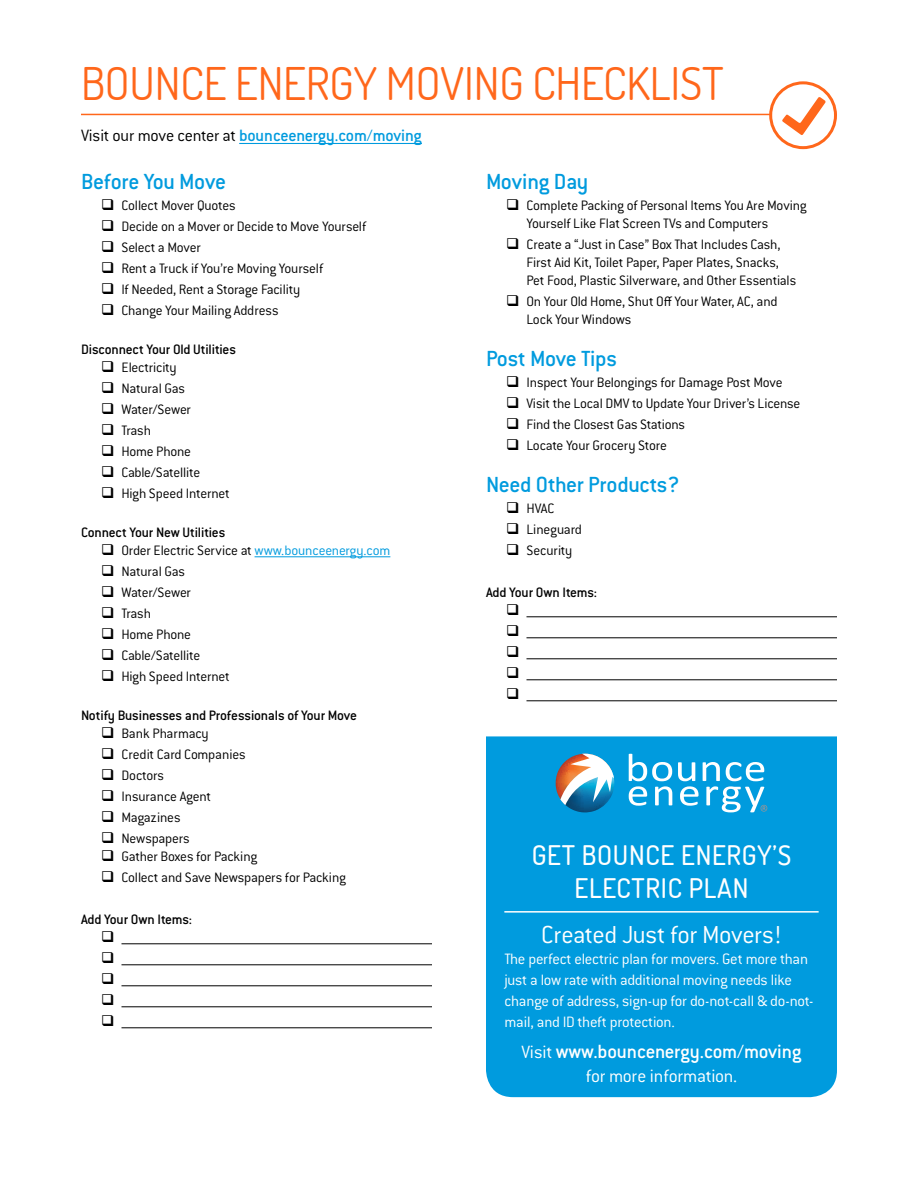
<style>
.page{position:relative;width:918px;height:1188px;background:#fff}
.page>*{position:absolute;margin:0;border:0;box-sizing:border-box;transform-origin:0 0}
.t1{font:45px "Dosis";letter-spacing:-.005em;color:#ff671b}
.t2{font:500 27px/32.4px "Dosis";letter-spacing:.025em;color:#fff;text-align:center}
.t3{font:300 27px "Conduit ITC Std";letter-spacing:-.015em;color:#fff}
.t4{font:500 24px "Conduit ITC Std";letter-spacing:-.015em;color:#009bde}
.t5{font:500 21px "Conduit ITC Std";letter-spacing:-.01em;color:#fff}
.t6{font:300 19.5px "Conduit ITC Std";letter-spacing:-.015em;color:#fff}
.t7{font:500 18px "Conduit ITC Std";letter-spacing:-.015em;color:#009bde}
.t8{font:300 16.5px/21px "Conduit ITC Std";letter-spacing:-.015em;color:#fff}
.t9{font:300 15px/21px "Conduit ITC Std";letter-spacing:-.015em;color:#000}
.t10{font:500 15px/18px "Conduit ITC Std";letter-spacing:-.01em;color:#000}
.s1{font-weight:300;color:#000}
.s2{font-weight:300}
.s3{font-weight:300;color:#009bde}
.s4{font-weight:300;font-size:19.5px}
</style>
<div class="page">
<div style="left:486px;top:736px;width:351px;height:361px;background:#009bde"></div>
<hr style="left:504px;top:911px;width:315px;height:2px;background:#fff">
<hr style="left:81px;top:114px;width:756px;height:1px;background:#ff671b">
<hr style="left:239px;top:143px;width:183px;height:1px;background:#009bde">
<hr style="left:255px;top:556px;width:135px;height:1px;background:#009bde">
<hr style="left:122px;top:943px;width:310px;height:1px;background:#000">
<hr style="left:122px;top:964px;width:310px;height:1px;background:#000">
<hr style="left:122px;top:985px;width:310px;height:1px;background:#000">
<hr style="left:122px;top:1006px;width:310px;height:1px;background:#000">
<hr style="left:122px;top:1027px;width:310px;height:1px;background:#000">
<hr style="left:526px;top:616px;width:311px;height:1px;background:#000">
<hr style="left:526px;top:637px;width:311px;height:1px;background:#000">
<hr style="left:526px;top:658px;width:311px;height:1px;background:#000">
<hr style="left:526px;top:679px;width:311px;height:1px;background:#000">
<hr style="left:526px;top:700px;width:311px;height:1px;background:#000">
<svg style="left:771px;top:83px;width:65px;height:65px"></svg>
<div style="left:769px;top:81px;width:68px;height:68px;border:3px solid #ff671b;border-radius:50%"></div>
<svg style="left:782px;top:97px;width:44px;height:38px"></svg>
<svg style="left:556px;top:754px;width:58px;height:59px"></svg>
<svg style="left:629px;top:754px;width:43px;height:52px"></svg>
<svg style="left:678px;top:762px;width:89px;height:50px"></svg>
<h1 class="t1" style="left:81px;top:54px;width:644px">BOUNCE ENERGY MOVING CHECKLIST</h1>
<p class="t7" style="left:81px;top:125px;width:342px"><span class="s1">Visit our move center at</span> bounceenergy.com/moving</p>
<h3 class="t4" style="left:81px;top:167px;width:147px">Before You Move</h3>
<p class="t9" style="left:122px;top:195px;width:246px">Collect Mover Quotes<br>Decide on a Mover or Decide to Move Yourself<br>Select a Mover<br>Rent a Truck if You’re Moving Yourself<br>If Needed, Rent a Storage Facility<br>Change Your Mailing Address</p>
<p class="t10" style="left:81px;top:340px;width:156px">Disconnect Your Old Utilities</p>
<p class="t9" style="left:122px;top:357px;width:110px">Electricity<br>Natural Gas<br>Water/Sewer<br>Trash<br>Home Phone<br>Cable/Satellite<br>High Speed Internet</p>
<p class="t10" style="left:122px;top:523px;width:270px;text-indent:-40px">Connect Your New Utilities<br><span class="s2">Order Electric Service at</span> <span class="s3">www.bounceenergy.com</span></p>
<p class="t9" style="left:122px;top:561px;width:110px">Natural Gas<br>Water/Sewer<br>Trash<br>Home Phone<br>Cable/Satellite<br>High Speed Internet</p>
<p class="t10" style="left:81px;top:706px;width:278px">Notify Businesses and Professionals of Your Move</p>
<p class="t9" style="left:122px;top:723px;width:126px">Bank Pharmacy<br>Credit Card Companies<br>Doctors<br>Insurance Agent<br>Magazines<br>Newspapers</p>
<p class="t9" style="left:122px;top:846px;width:226px">Gather Boxes for Packing<br>Collect and Save Newspapers for Packing</p>
<p class="t10" style="left:81px;top:910px;width:112px">Add Your Own Items:</p>
<h3 class="t4" style="left:486px;top:167px;width:104px">Moving Day</h3>
<p class="t9" style="left:527px;top:196px;width:282px;line-height:18px">Complete Packing of Personal Items You Are Moving<br>Yourself Like Flat Screen TVs and Computers</p>
<p class="t9" style="left:527px;top:235px;width:271px;line-height:18px">Create a “Just in Case” Box That Includes Cash,<br>First Aid Kit, Toilet Paper, Paper Plates, Snacks,<br>Pet Food, Plastic Silverware, and Other Essentials</p>
<p class="t9" style="left:527px;top:292px;width:253px;line-height:18px">On Your Old Home, Shut Off Your Water, AC, and<br>Lock Your Windows</p>
<h3 class="t4" style="left:486px;top:344px;width:133px">Post Move Tips</h3>
<p class="t9" style="left:527px;top:372px;width:276px">Inspect Your Belongings for Damage Post Move Visit the Local DMV to Update Your Driver’s License Find the Closest Gas Stations<br>Locate Your Grocery Store</p>
<h3 class="t4" style="left:486px;top:470px;width:195px">Need Other Products?</h3>
<p class="t9" style="left:527px;top:498px;width:57px">HVAC<br>Lineguard<br>Security</p>
<p class="t10" style="left:486px;top:583px;width:112px">Add Your Own Items:</p>
<h2 class="t2" style="left:532px;top:838px;width:261px">GET BOUNCE ENERGY’S<br>ELECTRIC PLAN</h2>
<h2 class="t3" style="left:541px;top:919px;width:242px">Created Just for Movers!</h2>
<p class="t8" style="left:504px;top:948px;width:311px">The perfect electric plan for movers. Get more than just a low rate with additional moving needs like change of address, sign-up for do-not-call &amp; do-not&shy;mail, and ID theft protection.</p>
<h3 class="t5" style="left:522px;top:1039px;width:281px"><span class="s4">Visit</span> www.bouncenergy.com/moving</h3>
<h3 class="t6" style="left:586px;top:1064px;width:153px">for more information.</h3>
</div>
